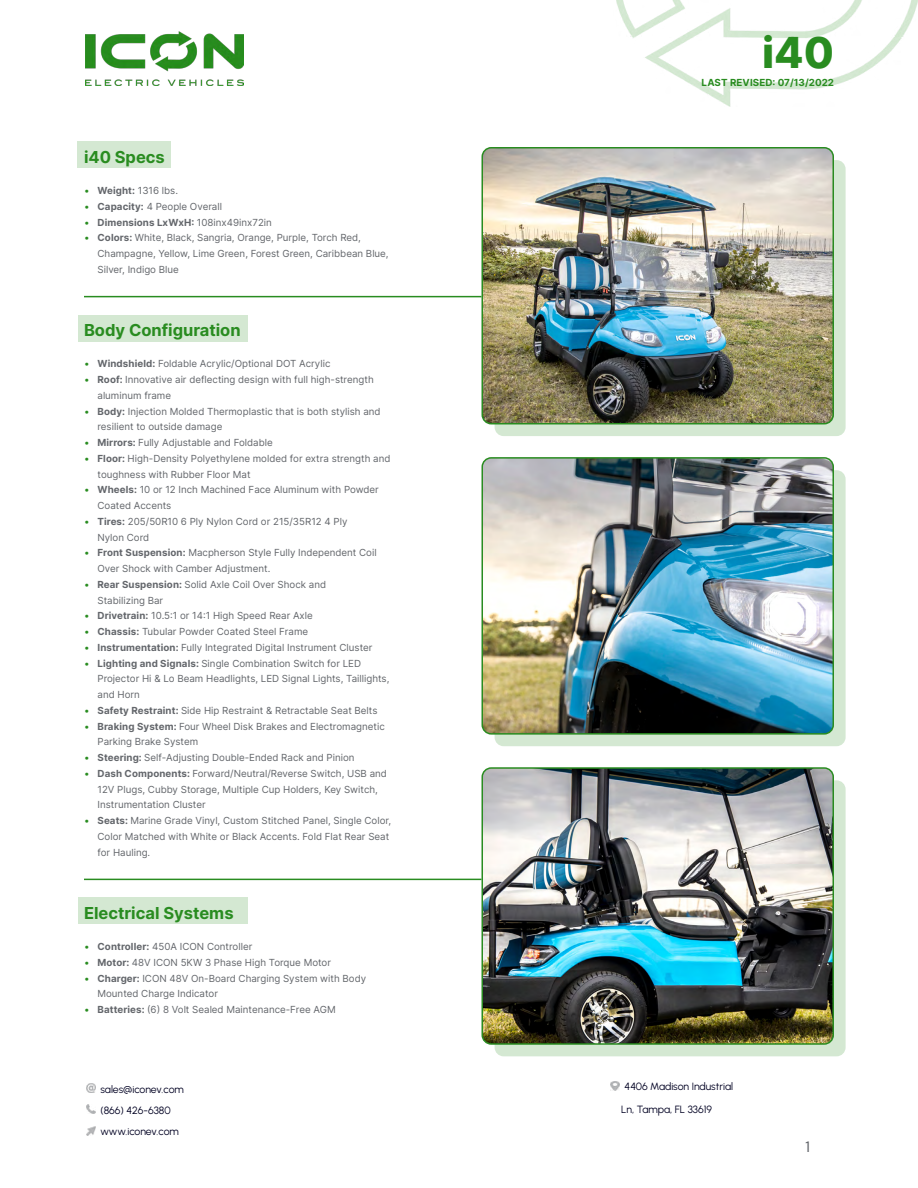
<style>
.page{position:relative;width:918px;height:1188px;background:#fff}
.page>*{position:absolute;margin:0;border:0;box-sizing:border-box;transform-origin:0 0}
.t1{font:800 42.75px "Inter";color:#298c20}
.t2{font:700 16.5px "Inter";color:#298c20}
.t3{font:15px "DM Sans";color:#63666b}
.t4{font:10.5px/21.4px "Urbanist";letter-spacing:-.005em;color:#020223}
.t5{font:9.75px/15.8px "Inter";color:#63666b}
.t6{font:700 9.75px "Inter";letter-spacing:.01em;color:#63666b}
.t7{font:700 9.75px "Inter";letter-spacing:.01em;color:#298c20}
.s1{color:#298c20}
.s2{font-weight:700}
.s3{font-weight:400;color:#298c20}
.s4{font-weight:400}
</style>
<div class="page">
<img style="left:616px;top:0;width:302px;height:106px">
<img style="left:86px;top:31px;width:157px;height:54px">
<svg style="left:87px;top:1084px;width:9px;height:9px"></svg>
<svg style="left:87px;top:1105px;width:9px;height:9px"></svg>
<svg style="left:87px;top:1126px;width:9px;height:9px"></svg>
<svg style="left:611px;top:1081px;width:9px;height:9px"></svg>
<div style="left:495px;top:470px;width:351px;height:276px;background:#d4e8d2;border-radius:9px"></div>
<div style="left:495px;top:160px;width:351px;height:276px;background:#d4e8d2;border-radius:9px"></div>
<div style="left:495px;top:780px;width:351px;height:276px;background:#d4e8d2;border-radius:9px"></div>
<div style="left:78px;top:142px;width:93px;height:26px;background:#d4e8d2"></div>
<div style="left:78px;top:315px;width:170px;height:26px;background:#d4e8d2"></div>
<div style="left:78px;top:898px;width:170px;height:26px;background:#d4e8d2"></div>
<img style="left:482px;top:458px;width:349px;height:274px">
<div style="left:482px;top:457px;width:352px;height:278px;border:2px solid #298c20;border-radius:9px"></div>
<hr style="left:84px;top:296px;width:398px;height:1px;background:#298c20">
<hr style="left:84px;top:879px;width:398px;height:1px;background:#298c20">
<img style="left:482px;top:148px;width:351px;height:276px">
<div style="left:482px;top:147px;width:352px;height:277px;border:2px solid #298c20;border-radius:9px"></div>
<img style="left:482px;top:768px;width:349px;height:276px">
<div style="left:482px;top:767px;width:352px;height:278px;border:2px solid #298c20;border-radius:9px"></div>
<h2 class="t2" style="left:84px;top:145px;width:82px">i40 Specs</h2>
<p class="t5" style="left:84px;top:183px;width:96px"><span class="s1">•</span> <span class="s2">Weight:</span> 1316 lbs.</p>
<p class="t5" style="left:84px;top:198px;width:140px"><span class="s1">•</span> <span class="s2">Capacity:</span> 4 People Overall</p>
<p class="t6" style="left:84px;top:215px;width:189px"><span class="s3">•</span> Dimensions LxWxH: <span class="s4">108inx49inx72in</span></p>
<p class="t5" style="left:98px;top:230px;width:293px;text-indent:-14px"><span class="s1">•</span> <span class="s2">Colors:</span> White, Black, Sangria, Orange, Purple, Torch Red,<br>Champagne, Yellow, Lime Green, Forest Green, Caribbean Blue,<br>Silver, Indigo Blue</p>
<h2 class="t2" style="left:84px;top:318px;width:158px">Body Configuration</h2>
<p class="t5" style="left:84px;top:356px;width:248px"><span class="s1">•</span> <span class="s2">Windshield:</span> Foldable Acrylic/Optional DOT Acrylic</p>
<p class="t5" style="left:98px;top:372px;width:278px;text-indent:-14px"><span class="s1">•</span> <span class="s2">Roof:</span> Innovative air deflecting design with full high-strength aluminum frame</p>
<p class="t5" style="left:98px;top:403px;width:285px;text-indent:-14px"><span class="s1">•</span> <span class="s2">Body:</span> Injection Molded Thermoplastic that is both stylish and resilient to outside damage</p>
<p class="t5" style="left:84px;top:435px;width:190px"><span class="s1">•</span> <span class="s2">Mirrors:</span> Fully Adjustable and Foldable</p>
<p class="t5" style="left:98px;top:450px;width:295px;text-indent:-14px"><span class="s1">•</span> <span class="s2">Floor:</span> High-Density Polyethylene molded for extra strength and toughness with Rubber Floor Mat</p>
<p class="t5" style="left:98px;top:482px;width:283px;text-indent:-14px"><span class="s1">•</span> <span class="s2">Wheels:</span> 10 or 12 Inch Machined Face Aluminum with Powder<br>Coated Accents</p>
<p class="t5" style="left:98px;top:513px;width:251px;text-indent:-14px"><span class="s1">•</span> <span class="s2">Tires:</span> 205/50R10 6 Ply Nylon Cord or 215/35R12 4 Ply<br>Nylon Cord</p>
<p class="t5" style="left:98px;top:545px;width:281px;text-indent:-14px"><span class="s1">•</span> <span class="s2">Front Suspension:</span> Macpherson Style Fully Independent Coil<br>Over Shock with Camber Adjustment.</p>
<p class="t5" style="left:98px;top:576px;width:230px;text-indent:-14px"><span class="s1">•</span> <span class="s2">Rear Suspension:</span> Solid Axle Coil Over Shock and<br>Stabilizing Bar</p>
<p class="t5" style="left:84px;top:608px;width:230px"><span class="s1">•</span> <span class="s2">Drivetrain:</span> 10.5:1 or 14:1 High Speed Rear Axle</p>
<p class="t5" style="left:84px;top:624px;width:226px"><span class="s1">•</span> <span class="s2">Chassis:</span> Tubular Powder Coated Steel Frame</p>
<p class="t5" style="left:84px;top:639px;width:290px"><span class="s1">•</span> <span class="s2">Instrumentation:</span> Fully Integrated Digital Instrument Cluster</p>
<p class="t5" style="left:98px;top:655px;width:293px;text-indent:-14px"><span class="s1">•</span> <span class="s2">Lighting and Signals:</span> Single Combination Switch for LED<br>Projector Hi &amp; Lo Beam Headlights, LED Signal Lights, Taillights, and Horn</p>
<p class="t5" style="left:84px;top:702px;width:295px"><span class="s1">•</span> <span class="s2">Safety Restraint:</span> Side Hip Restraint &amp; Retractable Seat Belts</p>
<p class="t5" style="left:98px;top:718px;width:289px;text-indent:-14px"><span class="s1">•</span> <span class="s2">Braking System:</span> Four Wheel Disk Brakes and Electromagnetic<br>Parking Brake System</p>
<p class="t5" style="left:84px;top:749px;width:272px"><span class="s1">•</span> <span class="s2">Steering:</span> Self-Adjusting Double-Ended Rack and Pinion</p>
<p class="t5" style="left:98px;top:765px;width:291px;text-indent:-14px"><span class="s1">•</span> <span class="s2">Dash Components:</span> Forward/Neutral/Reverse Switch, USB and<br>12V Plugs, Cubby Storage, Multiple Cup Holders, Key Switch,<br>Instrumentation Cluster</p>
<p class="t5" style="left:98px;top:812px;width:295px;text-indent:-14px"><span class="s1">•</span> <span class="s2">Seats:</span> Marine Grade Vinyl, Custom Stitched Panel, Single Color,<br>Color Matched with White or Black Accents. Fold Flat Rear Seat for Hauling.</p>
<h2 class="t2" style="left:84px;top:901px;width:151px">Electrical Systems</h2>
<p class="t5" style="left:84px;top:939px;width:170px"><span class="s1">•</span> <span class="s2">Controller:</span> 450A ICON Controller</p>
<p class="t5" style="left:84px;top:954px;width:249px"><span class="s1">•</span> <span class="s2">Motor:</span> 48V ICON 5KW 3 Phase High Torque Motor</p>
<p class="t5" style="left:98px;top:970px;width:270px;text-indent:-14px"><span class="s1">•</span> <span class="s2">Charger:</span> ICON 48V On-Board Charging System with Body<br>Mounted Charge Indicator</p>
<p class="t5" style="left:84px;top:1002px;width:253px"><span class="s1">•</span> <span class="s2">Batteries:</span> (6) 8 Volt Sealed Maintenance-Free AGM</p>
<h1 class="t1" style="left:762px;top:21px;width:73px">i40</h1>
<p class="t7" style="left:702px;top:75px;width:134px">LAST REVISED: 07/13/2022</p>
<p class="t4" style="left:100px;top:1078px;width:85px">sales@iconev.com (866) 426-6380 www.iconev.com</p>
<p class="t4" style="left:621px;top:1075px;width:114px;line-height:22.4px;text-indent:3px">4406 Madison Industrial<br>Ln, Tampa, FL 33619</p>
<h3 class="t3" style="left:805px;top:1137px;width:6px">1</h3>
</div>
